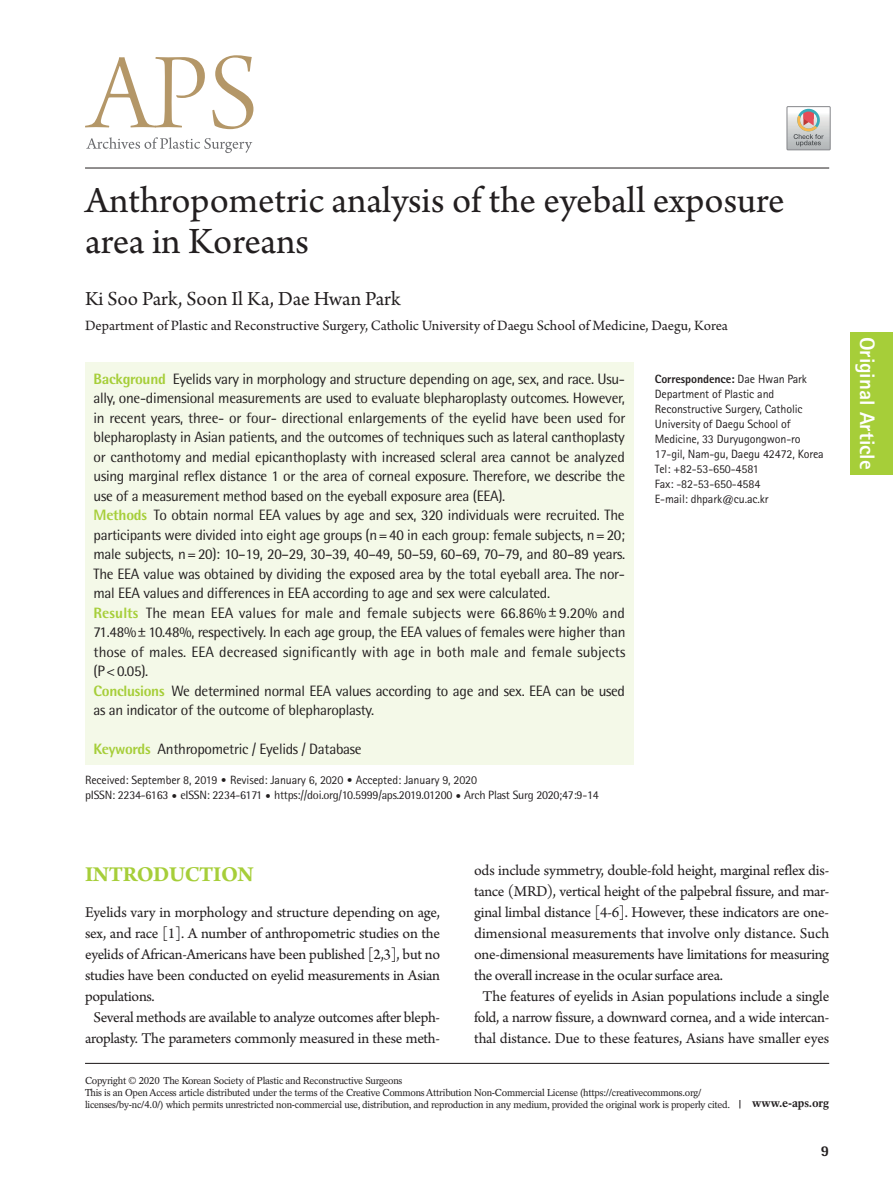
<style>
.page{position:relative;width:893px;height:1191px;background:#fff}
.page>*{position:absolute;margin:0;border:0;box-sizing:border-box;transform-origin:0 0}
.제목{font:39px/41px "Arno Pro";color:#231f20}
.대제목{font:700 22.5px "Arno Pro";letter-spacing:-.02em;color:#a6ce39}
.저자{font:21px "Arno Pro";letter-spacing:-.005em;color:#231f20}
.t1{font:800 21px "Rotis Sans Serif Std";color:#fff}
.본문{font:15.75px/21px "Arno Pro";letter-spacing:-.02em;color:#231f20;text-align:center}
.본문_0{font:15.75px/21px "Arno Pro";letter-spacing:-.02em;color:#231f20;text-align:justify}
.초록{font:15px/19.5px "Rotis Semi Sans Std";letter-spacing:-.02em;color:#231f20;text-align:justify}
.소속{font:15px "Arno Pro";color:#231f20}
.t2{font:800 15px "Rotis Semi Sans Std";color:#231f20}
.교신저자{font:12px/15px "Rotis Sans Serif Std";letter-spacing:-.01em;color:#231f20}
.t3{font:12px "Rotis Semi Sans Std";letter-spacing:-.02em;color:#231f20}
.교신저자-2{font:800 12px "Rotis Sans Serif Std";letter-spacing:-.01em;color:#231f20}
.t4{font:700 12px "Rotation LT Std";letter-spacing:-.01em;color:#231f20}
.t5{font:10.05px/12px "Rotation LT Std";letter-spacing:-.025em;color:#231f20}
.s1{font-weight:800;color:#a6ce39}
.s2{font-weight:400}
.s3{font-family:"DIN Pro";font-weight:300}
</style>
<div class="page">
<div style="left:850px;top:332px;width:43px;height:142px;background:#a6ce39"></div>
<hr style="left:85px;top:1062px;width:744px;height:2px;background:#231f20">
<hr style="left:85px;top:168px;width:744px;height:1px;background:#231f20">
<svg style="left:85px;top:55px;width:168px;height:74px"></svg>
<svg style="left:86px;top:137px;width:166px;height:16px"></svg>
<div style="left:85px;top:362px;width:549px;height:403px;background:#f4f9e8"></div>
<div style="left:787px;top:106px;width:43px;height:44px;border:1px solid #85868a"></div>
<svg style="left:787px;top:107px;width:43px;height:43px;background:#c4bfbd"></svg>
<p class="제목" style="left:85px;top:182px;width:701px">Anthropometric analysis of the eyeball exposure area in Koreans</p>
<p class="저자" style="left:85px;top:287px;width:317px">Ki Soo Park, Soon Il Ka, Dae Hwan Park</p>
<p class="소속" style="left:85px;top:317px;width:644px">Department of Plastic and Reconstructive Surgery, Catholic University of Daegu School of Medicine, Daegu, Korea</p>
<p class="초록" style="left:94px;top:369px;width:533px"><span class="s1">Background</span> Eyelids vary in morphology and structure depending on age, sex, and race. Usu&shy;ally, one-dimensional measurements are used to evaluate blepharoplasty outcomes. However, in recent years, three- or four- directional enlargements of the eyelid have been used for blepharoplasty in Asian patients, and the outcomes of techniques such as lateral canthoplasty or canthotomy and medial epicanthoplasty with increased scleral area cannot be analyzed using marginal reflex distance 1 or the area of corneal exposure. Therefore, we describe the use of a measurement method based on the eyeball exposure area (EEA).</p>
<p class="초록" style="left:94px;top:505px;width:533px"><span class="s1">Methods</span> To obtain normal EEA values by age and sex, 320 individuals were recruited. The participants were divided into eight age groups (n=40 in each group: female subjects, n=20; male subjects, n=20): 10–19, 20–29, 30–39, 40–49, 50–59, 60–69, 70–79, and 80–89 years.<br>The EEA value was obtained by dividing the exposed area by the total eyeball area. The nor&shy;mal EEA values and differences in EEA according to age and sex were calculated.</p>
<p class="초록" style="left:94px;top:603px;width:533px"><span class="s1">Results</span> The mean EEA values for male and female subjects were 66.86% ±9.20% and 71.48%±10.48%, respectively. In each age group, the EEA values of females were higher than those of males. EEA decreased significantly with age in both male and female subjects (P&lt;0.05).</p>
<p class="초록" style="left:94px;top:681px;width:533px"><span class="s1">Conclusions</span> We determined normal EEA values according to age and sex. EEA can be used as an indicator of the outcome of blepharoplasty.</p>
<p class="초록" style="left:94px;top:739px;width:270px"><span class="s1">Keywords</span> Anthropometric / Eyelids / Database</p>
<p class="교신저자-2" style="left:655px;top:371px;width:154px">Correspondence: <span class="s2">Dae Hwan Park</span></p>
<p class="교신저자" style="left:655px;top:386px;width:170px">Department of Plastic and<br>Reconstructive Surgery, Catholic<br>University of Daegu School of<br>Medicine, 33 Duryugongwon-ro<br>17-gil, Nam-gu, Daegu 42472, Korea</p>
<p class="교신저자" style="left:655px;top:461px;width:105px">Tel: +82-53-650-4581</p>
<p class="교신저자" style="left:655px;top:476px;width:107px">Fax: -82-53-650-4584</p>
<p class="교신저자" style="left:655px;top:491px;width:115px">E-mail: dhpark@cu.ac.kr</p>
<p class="교신저자" style="left:85px;top:772px;width:393px">Received: September 8, 2019 <span class="s3">•</span> Revised: January 6, 2020 <span class="s3">•</span> Accepted: January 9, 2020</p>
<p class="t3" style="left:85px;top:788px;width:515px">pISSN: 2234-6163 <span class="s3">•</span> eISSN: 2234-6171 <span class="s3">•</span> https://doi.org/10.5999/aps.2019.01200 <span class="s3">•</span> Arch Plast Surg 2020;47:9-14</p>
<p class="대제목" style="left:85px;top:861px;width:170px">INTRODUCTION</p>
<p class="본문_0" style="left:85px;top:903px;width:357px">Eyelids vary in morphology and structure depending on age, sex, and race [1]. A number of anthropometric studies on the eyelids of African-Americans have been published [2,3], but no studies have been conducted on eyelid measurements in Asian populations.</p>
<p class="본문" style="left:85px;top:1008px;width:357px">Several methods are available to analyze outcomes after bleph&shy;aroplasty. The parameters commonly measured in these meth-</p>
<p class="본문" style="left:474px;top:861px;width:357px;text-align:justify">ods include symmetry, double-fold height, marginal reflex dis&shy;tance (MRD), vertical height of the palpebral fissure, and mar&shy;ginal limbal distance [4-6]. However, these indicators are one&shy;dimensional measurements that involve only distance. Such one-dimensional measurements have limitations for measuring the overall increase in the ocular surface area.</p>
<p class="본문" style="left:474px;top:987px;width:357px">The features of eyelids in Asian populations include a single fold, a narrow fissure, a downward cornea, and a wide intercan&shy;thal distance. Due to these features, Asians have smaller eyes</p>
<p class="t5" style="left:85px;top:1074px;width:319px">Copyright © 2020 The Korean Society of Plastic and Reconstructive Surgeons</p>
<p class="t5" style="left:85px;top:1086px;width:647px">This is an Open Access article distributed under the terms of the Creative Commons Attribution Non-Commercial License (https://creativecommons.org/ licenses/by-nc/4.0/) which permits unrestricted non-commercial use, distribution, and reproduction in any medium, provided the original work is properly cited.</p>
<p class="t4" style="left:752px;top:1096px;width:78px">www.e-aps.org</p>
<p class="t2" style="left:821px;top:1141px;width:10px">9</p>
<h3 class="t1" style="left:881px;top:336px;width:134px;rotate:90deg">Original Article</h3>
</div>
